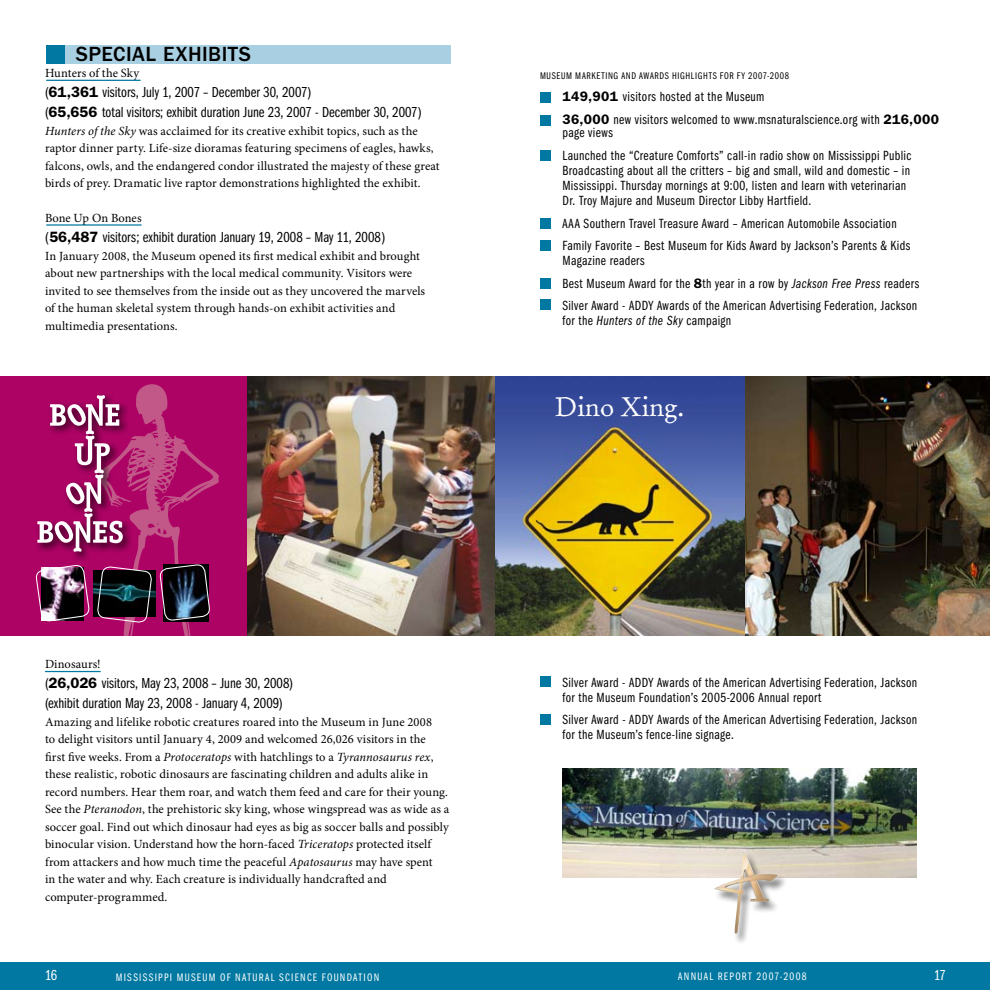
<style>
.page{position:relative;width:990px;height:990px;background:#fff}
.page>*{position:absolute;margin:0;border:0;box-sizing:border-box;transform-origin:0 0}
.t1{font:26.75px "Old Claude LP";color:#fff}
.t2{font:500 21.25px "ITC Franklin Gothic Std";letter-spacing:.02em;color:#000}
.t3{font:15px/20px "ITC Franklin Gothic Std Bk Cp";color:#000}
.t4{font:15px "Franklin Gothic Book Cmpr";color:#000}
.t5{font:15px "Franklin Gothic Book Cmpr";color:#fff}
.t6{font:13.75px/22.6px "ITC Franklin Gothic Std Bk Cp";letter-spacing:.03em;color:#000}
.t7{font:13.75px "ITC Franklin Gothic Std Bk Cp It";letter-spacing:.025em;color:#000}
.t8{font:12.5px/17.5px "Minion Pro";letter-spacing:.01em;color:#000}
.t9{font:11.25px "Franklin Gothic Book Cmpr";letter-spacing:.11em;color:#fff}
.t10{font:11.25px "ITC Franklin Gothic Std Bk Cp";letter-spacing:.115em;color:#fff}
.t11{font:10px "ITC Franklin Gothic Std Bk Cp";letter-spacing:.065em;color:#000}
.s1{font-family:"ITC Franklin Gothic Std";font-weight:600}
.s2{font-style:italic}
.s3{font-family:"Franklin Gothic";font-weight:600}
.s4{font-family:"ITC Franklin Gothic Std Bk Cp It"}
.s5{font-family:"ITC Franklin Gothic Std Bk Cp"}
</style>
<div class="page">
<div style="left:0;top:963px;width:495px;height:27px;background:#0078a1"></div>
<div style="left:495px;top:963px;width:495px;height:27px;background:#0078a1"></div>
<div style="left:46px;top:45px;width:405px;height:18px;background:#a8d0e2"></div>
<div style="left:46px;top:45px;width:18px;height:18px;background:#0078a1"></div>
<img style="left:248px;top:376px;width:742px;height:260px">
<div style="left:540px;top:92px;width:11px;height:11px;background:#0078a1"></div>
<div style="left:540px;top:150px;width:11px;height:11px;background:#0078a1"></div>
<div style="left:540px;top:115px;width:11px;height:11px;background:#0078a1"></div>
<div style="left:540px;top:218px;width:11px;height:11px;background:#0078a1"></div>
<div style="left:540px;top:240px;width:11px;height:11px;background:#0078a1"></div>
<div style="left:540px;top:278px;width:11px;height:11px;background:#0078a1"></div>
<div style="left:540px;top:299px;width:11px;height:11px;background:#0078a1"></div>
<div style="left:540px;top:676px;width:11px;height:11px;background:#0078a1"></div>
<div style="left:540px;top:714px;width:11px;height:11px;background:#0078a1"></div>
<hr style="left:46px;top:80px;width:95px;height:1px;background:#0078a1">
<hr style="left:45px;top:671px;width:56px;height:1px;background:#0078a1">
<hr style="left:46px;top:224px;width:96px;height:2px;background:#0078a1">
<div style="left:0;top:376px;width:248px;height:260px;background:#ad0365"></div>
<svg style="left:35px;top:384px;width:184px;height:252px"></svg>
<img style="left:562px;top:768px;width:355px;height:110px">
<div style="left:713px;top:851px;width:75px;height:94px;background:#000;opacity:.5"></div>
<img style="left:714px;top:850px;width:66px;height:85px">
<h2 class="t2" style="left:76px;top:43px;width:177px">SPECIAL EXHIBITS</h2>
<p class="t8" style="left:45px;top:64px;width:96px">Hunters of the Sky</p>
<p class="t3" style="left:45px;top:82px;width:378px">(<span class="s1">61,361</span> visitors, July 1, 2007 – December 30, 2007)<br>(<span class="s1">65,656</span> total visitors; exhibit duration June 23, 2007 - December 30, 2007)</p>
<p class="t8" style="left:45px;top:122px;width:396px"><span class="s2">Hunters of the Sky</span> was acclaimed for its creative exhibit topics, such as the raptor dinner party. Life-size dioramas featuring specimens of eagles, hawks, falcons, owls, and the endangered condor illustrated the majesty of these great birds of prey. Dramatic live raptor demonstrations highlighted the exhibit.</p>
<p class="t8" style="left:45px;top:209px;width:98px">Bone Up On Bones</p>
<p class="t4" style="left:45px;top:229px;width:342px">(<span class="s3">56,487</span> visitors; exhibit duration January 19, 2008 – May 11, 2008)</p>
<p class="t8" style="left:45px;top:247px;width:382px">In January 2008, the Museum opened its first medical exhibit and brought about new partnerships with the local medical community. Visitors were invited to see themselves from the inside out as they uncovered the marvels of the human skeletal system through hands-on exhibit activities and multimedia presentations.</p>
<p class="t11" style="left:540px;top:70px;width:13px">Museum</p>
<p class="t11" style="left:575px;top:70px;width:13px">Marketing</p>
<p class="t11" style="left:621px;top:70px;width:6px">and</p>
<p class="t11" style="left:639px;top:70px;width:11px">Awards</p>
<p class="t11" style="left:672px;top:70px;width:11px">Highlights</p>
<p class="t11" style="left:720px;top:70px;width:71px">FOR FY 2007-2008</p>
<p class="t6" style="left:562px;top:86px;width:378px"><span class="s1">149,901</span> visitors hosted at the Museum<br><span class="s1">36,000</span> new visitors welcomed to www.msnaturalscience.org with <span class="s1">216,000</span></p>
<p class="t6" style="left:562px;top:122px;width:350px">page views<br>Launched the “Creature Comforts” call-in radio show on Mississippi Public</p>
<p class="t6" style="left:562px;top:163px;width:349px;line-height:15px">Broadcasting about all the critters – big and small, wild and domestic – in<br>Mississippi. Thursday mornings at 9:00, listen and learn with veterinarian<br>Dr. Troy Majure and Museum Director Libby Hartfield.</p>
<p class="t6" style="left:562px;top:212px;width:349px">AAA Southern Travel Treasure Award – American Automobile Association<br>Family Favorite – Best Museum for Kids Award by Jackson’s Parents &amp; Kids</p>
<p class="t6" style="left:562px;top:250px;width:358px">Magazine readers<br>Best Museum Award for the <span class="s1">8</span>th year in a row by <span class="s4">Jackson Free Press</span> readers<br>Silver Award - ADDY Awards of the American Advertising Federation, Jackson</p>
<p class="t7" style="left:562px;top:313px;width:170px"><span class="s5">for the</span> Hunters of the Sky <span class="s5">campaign</span></p>
<h1 class="t1" style="left:555px;top:391px;width:131px">Dino Xing.</h1>
<p class="t8" style="left:45px;top:656px;width:57px">Dinosaurs!</p>
<p class="t3" style="left:45px;top:674px;width:250px">(<span class="s1">26,026</span> visitors, May 23, 2008 – June 30, 2008) (exhibit duration May 23, 2008 - January 4, 2009)</p>
<p class="t8" style="left:45px;top:713px;width:406px">Amazing and lifelike robotic creatures roared into the Museum in June 2008<br>to delight visitors until January 4, 2009 and welcomed 26,026 visitors in the<br>first five weeks. From a <span class="s2">Protoceratops</span> with hatchlings to a <span class="s2">Tyrannosaurus rex</span>, these realistic, robotic dinosaurs are fascinating children and adults alike in record numbers. Hear them roar, and watch them feed and care for their young.<br>See the <span class="s2">Pteranodon</span>, the prehistoric sky king, whose wingspread was as wide as a soccer goal. Find out which dinosaur had eyes as big as soccer balls and possibly binocular vision. Understand how the horn-faced <span class="s2">Triceratops</span> protected itself from attackers and how much time the peaceful <span class="s2">Apatosaurus</span> may have spent<br>in the water and why. Each creature is individually handcrafted and computer-programmed.</p>
<p class="t6" style="left:562px;top:675px;width:356px;line-height:15px">Silver Award - ADDY Awards of the American Advertising Federation, Jackson for the Museum Foundation’s 2005-2006 Annual report</p>
<p class="t6" style="left:563px;top:713px;width:356px;line-height:15px">Silver Award - ADDY Awards of the American Advertising Federation, Jackson for the Museum’s fence-line signage.</p>
<p class="t5" style="left:45px;top:967px;width:14px">16</p>
<p class="t9" style="left:116px;top:971px;width:14px">MISSISSIPPI</p>
<p class="t9" style="left:177px;top:971px;width:15px">MUSEU</p>
<p class="t9" style="left:209px;top:971px;width:51px">M OF NATURAL</p>
<p class="t9" style="left:279px;top:971px;width:6px">SCIE</p>
<p class="t9" style="left:300px;top:971px;width:80px">NCE FOUNDATION</p>
<p class="t10" style="left:678px;top:970px;width:130px">ANNUAL REPORT 2007-2008</p>
<p class="t5" style="left:934px;top:967px;width:13px">17</p>
</div>
